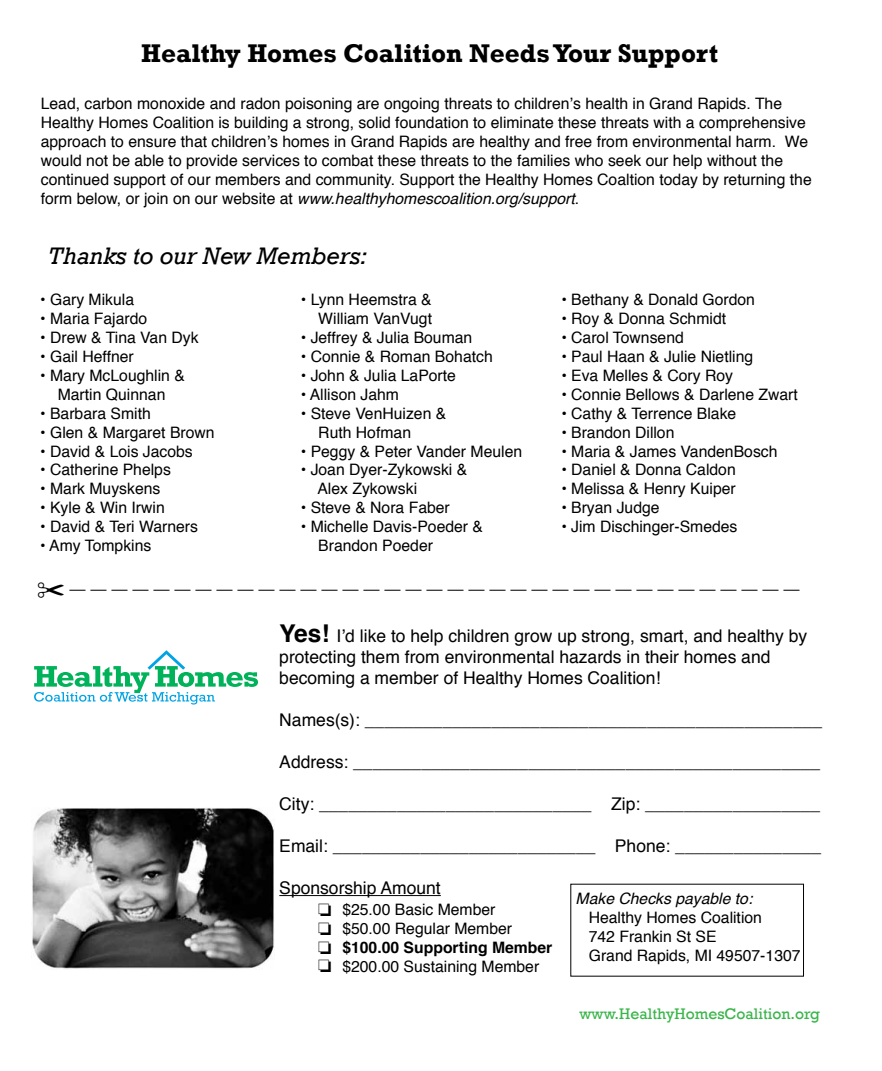
<style>
.page{position:relative;width:882px;height:1071px;background:#fff}
.page>*{position:absolute;margin:0;border:0;box-sizing:border-box;transform-origin:0 0}
.t1{font:700 26.25px "Rockwell";color:#000}
.t2{font:italic 24.5px "Rockwell";color:#000}
.t3{font:21px "Times";color:#000}
.t4{font:17.5px/21px "Helvetica";color:#000}
.t5{font:15.75px/18.9px "Helvetica";color:#000}
.t6{font:15.75px "Rockwell";color:#39b54a}
.t7{font:700 15.75px "Helvetica";color:#000}
.t8{font:italic 15.75px "Helvetica";color:#000}
.s1{font-style:italic}
.s2{font-weight:700;font-size:24.5px}
</style>
<div class="page">
<hr style="left:279px;top:895px;width:162px;height:1px;background:#000">
<svg style="left:34px;top:650px;width:224px;height:55px"></svg>
<img style="left:32px;top:808px;width:242px;height:161px">
<h1 class="t1" style="left:141px;top:37px;width:578px">Healthy Homes Coalition Needs Your Support</h1>
<p class="t5" style="left:41px;top:95px;width:772px">Lead, carbon monoxide and radon poisoning are ongoing threats to children’s health in Grand Rapids. The Healthy Homes Coalition is building a strong, solid foundation to eliminate these threats with a comprehensive approach to ensure that children’s homes in Grand Rapids are healthy and free from environmental harm. We would not be able to provide services to combat these threats to the families who seek our help without the continued support of our members and community. Support the Healthy Homes Coaltion today by returning the form below, or join on our website at <span class="s1">www.healthyhomescoalition.org/support</span>.</p>
<h2 class="t2" style="left:49px;top:242px;width:320px">Thanks to our New Members:</h2>
<p class="t5" style="left:40px;top:291px;width:95px">• Gary Mikula</p>
<p class="t5" style="left:40px;top:310px;width:109px">• Maria Fajardo</p>
<p class="t5" style="left:40px;top:329px;width:160px">• Drew &amp; Tina Van Dyk</p>
<p class="t5" style="left:40px;top:348px;width:95px">• Gail Heffner</p>
<p class="t5" style="left:40px;top:366px;width:146px;text-align:center">• Mary McLoughlin &amp;<br>Martin Quinnan</p>
<p class="t5" style="left:40px;top:404px;width:112px">• Barbara Smith</p>
<p class="t5" style="left:40px;top:423px;width:176px">• Glen &amp; Margaret Brown</p>
<p class="t5" style="left:40px;top:442px;width:154px">• David &amp; Lois Jacobs</p>
<p class="t5" style="left:40px;top:461px;width:132px">• Catherine Phelps</p>
<p class="t5" style="left:40px;top:480px;width:122px">• Mark Muyskens</p>
<p class="t5" style="left:40px;top:499px;width:126px">• Kyle &amp; Win Irwin</p>
<p class="t5" style="left:40px;top:518px;width:159px">• David &amp; Teri Warners</p>
<p class="t5" style="left:40px;top:537px;width:113px">• Amy Tompkins</p>
<p class="t5" style="left:301px;top:291px;width:133px;text-align:right">• Lynn Heemstra &amp;<br>William VanVugt</p>
<p class="t5" style="left:301px;top:329px;width:173px">• Jeffrey &amp; Julia Bouman</p>
<p class="t5" style="left:301px;top:348px;width:193px">• Connie &amp; Roman Bohatch</p>
<p class="t5" style="left:301px;top:366px;width:157px">• John &amp; Julia LaPorte</p>
<p class="t5" style="left:301px;top:385px;width:100px">• Allison Jahm</p>
<p class="t5" style="left:318px;top:404px;width:130px;text-indent:-18px">• Steve VenHuizen &amp;<br>Ruth Hofman</p>
<p class="t5" style="left:301px;top:442px;width:223px">• Peggy &amp; Peter Vander Meulen</p>
<p class="t5" style="left:317px;top:461px;width:151px;text-indent:-17px">• Joan Dyer-Zykowski &amp;<br>Alex Zykowski</p>
<p class="t5" style="left:301px;top:499px;width:151px">• Steve &amp; Nora Faber</p>
<p class="t5" style="left:318px;top:518px;width:166px;text-indent:-18px">• Michelle Davis-Poeder &amp;<br>Brandon Poeder</p>
<p class="t5" style="left:561px;top:291px;width:195px">• Bethany &amp; Donald Gordon</p>
<p class="t5" style="left:561px;top:310px;width:166px">• Roy &amp; Donna Schmidt</p>
<p class="t5" style="left:561px;top:329px;width:124px">• Carol Townsend</p>
<p class="t5" style="left:561px;top:348px;width:193px">• Paul Haan &amp; Julie Nietling</p>
<p class="t5" style="left:561px;top:366px;width:173px">• Eva Melles &amp; Cory Roy</p>
<p class="t5" style="left:561px;top:385px;width:238px">• Connie Bellows &amp; Darlene Zwart</p>
<p class="t5" style="left:561px;top:404px;width:177px">• Cathy &amp; Terrence Blake</p>
<p class="t5" style="left:561px;top:423px;width:115px">• Brandon Dillon</p>
<p class="t5" style="left:561px;top:442px;width:218px">• Maria &amp; James VandenBosch</p>
<p class="t5" style="left:561px;top:461px;width:176px">• Daniel &amp; Donna Caldon</p>
<p class="t5" style="left:561px;top:480px;width:176px">• Melissa &amp; Henry Kuiper</p>
<p class="t5" style="left:561px;top:499px;width:100px">• Bryan Judge</p>
<p class="t5" style="left:561px;top:518px;width:178px">• Jim Dischinger-Smedes</p>
<h3 class="t3" style="left:37px;top:568px;width:766px">✂ ———————————————————————————————————</h3>
<p class="t4" style="left:279px;top:626px;width:529px"><span class="s2">Yes!</span> I’d like to help children grow up strong, smart, and healthy by protecting them from environmental hazards in their homes and becoming a member of Healthy Homes Coalition!</p>
<p class="t4" style="left:279px;top:710px;width:544px">Names(s): _______________________________________________</p>
<p class="t4" style="left:279px;top:752px;width:542px">Address: ________________________________________________</p>
<p class="t4" style="left:279px;top:794px;width:542px">City: ____________________________ Zip: __________________</p>
<p class="t4" style="left:279px;top:836px;width:543px">Email: ___________________________ Phone: _______________</p>
<p class="t4" style="left:279px;top:878px;width:163px">Sponsorship Amount</p>
<p class="t5" style="left:342px;top:901px;width:171px">$25.00 Basic Member $50.00 Regular Member</p>
<p class="t7" style="left:342px;top:935px;width:212px">$100.00 Supporting Member</p>
<p class="t5" style="left:342px;top:957px;width:198px">$200.00 Sustaining Member</p>
<p class="t8" style="left:576px;top:886px;width:178px">Make Checks payable to:</p>
<p class="t5" style="left:589px;top:909px;width:213px">Healthy Homes Coalition<br>742 Frankin St SE<br>Grand Rapids, MI 49507-1307</p>
<p class="t6" style="left:579px;top:1005px;width:242px">www.HealthyHomesCoalition.org</p>
</div>
